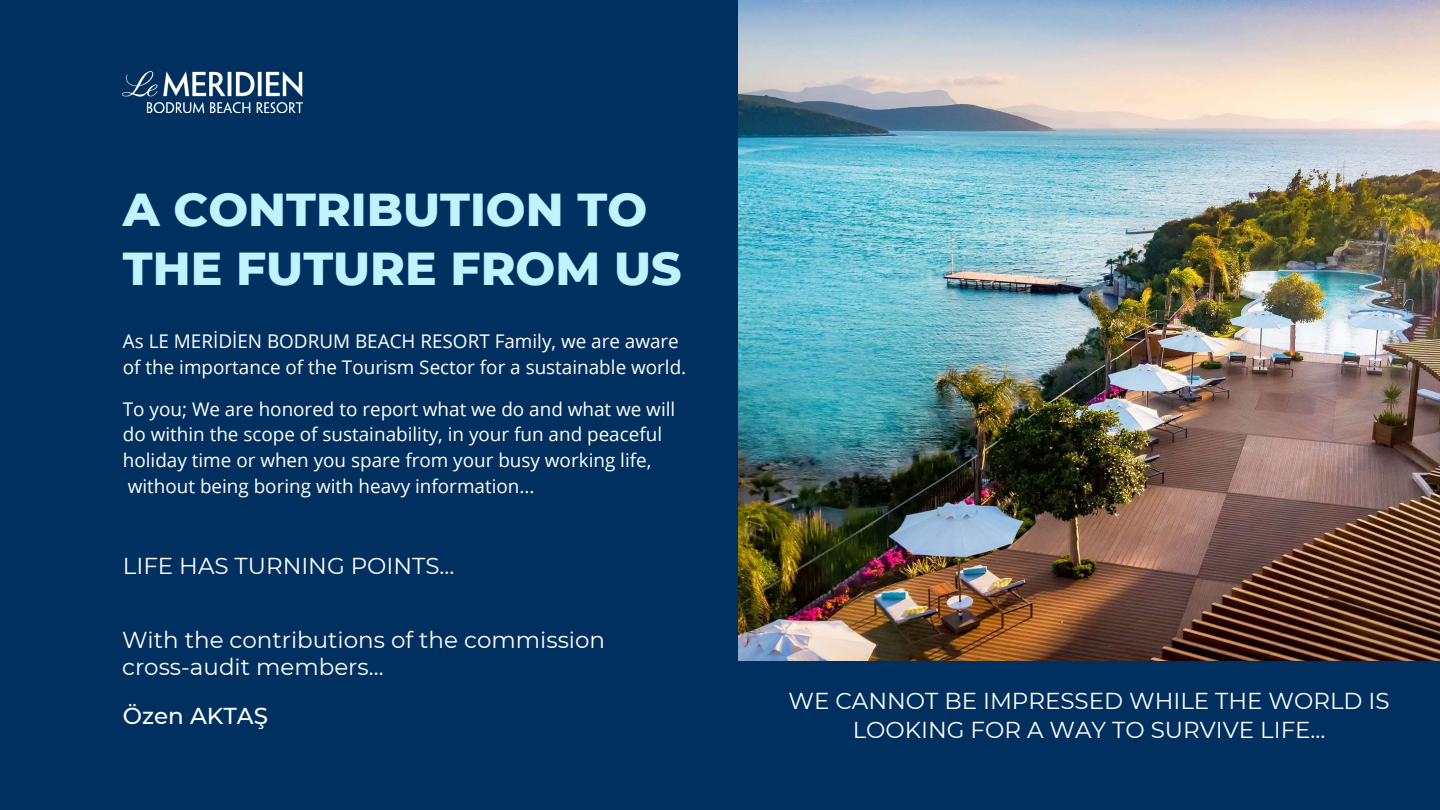
<style>
.page{position:relative;width:1440px;height:810px;background:#003060}
.page>*{position:absolute;margin:0;border:0;box-sizing:border-box;transform-origin:0 0}
.t1{font:800 47.1px/58.6px "Montserrat";color:#bef3ff}
.t2{font:23px/27px "Montserrat";color:#fff}
.t3{font:500 23px "Montserrat";color:#fff}
.t4{font:18.9px/25.7px "Open Sans";color:#fff}
</style>
<div class="page">
<img style="left:738px;top:0;width:702px;height:661px">
<img style="left:123px;top:72px;width:180px;height:40px">
<h1 class="t1" style="left:123px;top:180px;width:560px">A CONTRIBUTION TO<br>THE FUTURE FROM US</h1>
<p class="t4" style="left:123px;top:328px;width:565px">As LE MERİDİEN BODRUM BEACH RESORT Family, we are aware of the importance of the Tourism Sector for a sustainable world.</p>
<p class="t4" style="left:123px;top:396px;width:554px">To you; We are honored to report what we do and what we will do within the scope of sustainability, in your fun and peaceful holiday time or when you spare from your busy working life, without being boring with heavy information...</p>
<p class="t2" style="left:123px;top:552px;width:333px">LIFE HAS TURNING POINTS…</p>
<p class="t2" style="left:122px;top:626px;width:485px">With the contri butions of the commission cross-audit members…</p>
<p class="t3" style="left:123px;top:701px;width:147px">Özen AKTAŞ</p>
<p class="t2" style="left:788px;top:687px;width:603px;line-height:28.5px;text-align:center">WE CANNOT BE IMPRESSED WHILE THE WORLD IS<br>LOOKING FOR A WAY TO SURVIVE LIFE…</p>
</div>
